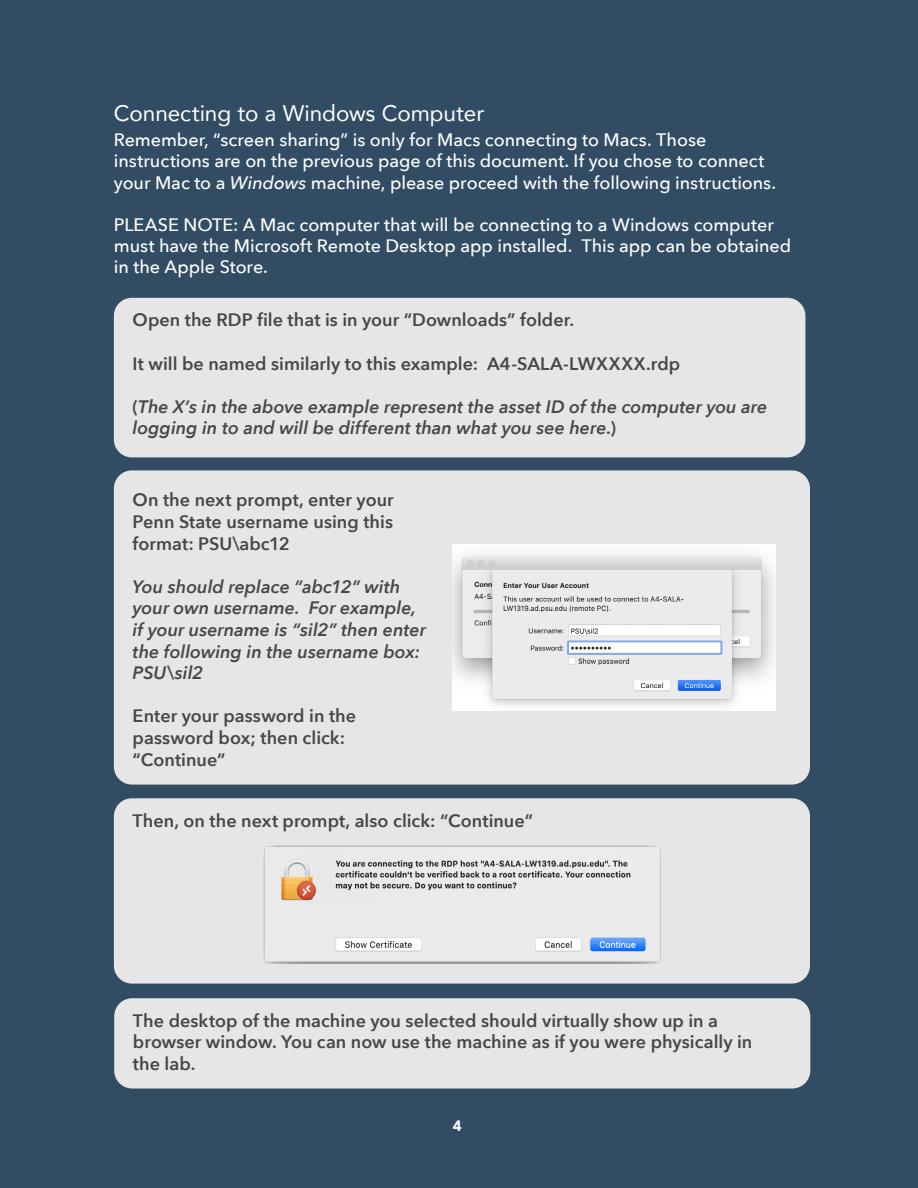
<style>
.page{position:relative;width:918px;height:1188px;background:#324d63}
.page>*{position:absolute;margin:0;border:0;box-sizing:border-box;transform-origin:0 0}
.t1{font:22.5px "Avenir";letter-spacing:-.005em;color:#fff}
.t2{font:600 18px/21.6px "Avenir Next";color:#474747}
.t3{font:500 18px/21.6px "Avenir Next";letter-spacing:-.005em;color:#fff}
.t4{font:italic 600 18px/21.6px "Avenir Next";color:#474747}
.t5{font:900 15px "Avenir";color:#fff}
.s1{font-style:italic}
.s2{font-style:normal}
</style>
<div class="page">
<div style="left:114px;top:298px;width:691px;height:159px;background:#e6e6e6;border-radius:18px"></div>
<div style="left:114px;top:470px;width:696px;height:315px;background:#e6e6e6;border-radius:18px"></div>
<div style="left:114px;top:998px;width:696px;height:91px;background:#e6e6e6;border-radius:18px"></div>
<div style="left:114px;top:798px;width:696px;height:186px;background:#e6e6e6;border-radius:18px"></div>
<img style="left:453px;top:544px;width:323px;height:167px">
<img style="left:264px;top:845px;width:396px;height:118px">
<p class="t1" style="left:114px;top:96px;width:372px">Connecting to a Windows Computer</p>
<p class="t3" style="left:114px;top:128px;width:664px">Remember, “screen sharing” is only for Macs connecting to Macs. Those instructions are on the previous page of this document. If you chose to connect your Mac to a <span class="s1">Windows</span> machine, please proceed with the following instructions.</p>
<p class="t3" style="left:114px;top:213px;width:679px;line-height:21px">PLEASE NOTE: A Mac computer that will be connecting to a Windows computer must have the Microsoft Remote Desktop app installed. This app can be obtained in the Apple Store.</p>
<p class="t2" style="left:133px;top:309px;width:443px">Open the RDP file that is in your “Downloads” folder.</p>
<p class="t2" style="left:133px;top:352px;width:549px">It will be named similarly to this example: A4-SALA-LWXXXX.rdp</p>
<p class="t4" style="left:133px;top:395px;width:636px"><span class="s2">(</span>The X’s in the above example represent the asset ID of the computer you are logging in to and will be different than what you see here<span class="s2">.)</span></p>
<p class="t2" style="left:133px;top:489px;width:263px;text-align:justify">On the next prompt, enter your Penn State username using this format: PSU\abc12</p>
<p class="t4" style="left:133px;top:575px;width:295px">You should replace “abc12” with your own username. For example, if your username is “sil2” then enter the following in the username box:<br>PSU\sil2</p>
<p class="t2" style="left:133px;top:705px;width:225px">Enter your password in the password box; then click: “Continue”</p>
<p class="t2" style="left:133px;top:809px;width:402px">Then, on the next prompt, also click: “Continue”</p>
<p class="t2" style="left:133px;top:1009px;width:621px">The desktop of the machine you selected should virtually show up in a browser window. You can now use the machine as if you were physically in the lab.</p>
<p class="t5" style="left:453px;top:1113px;width:10px">4</p>
</div>
